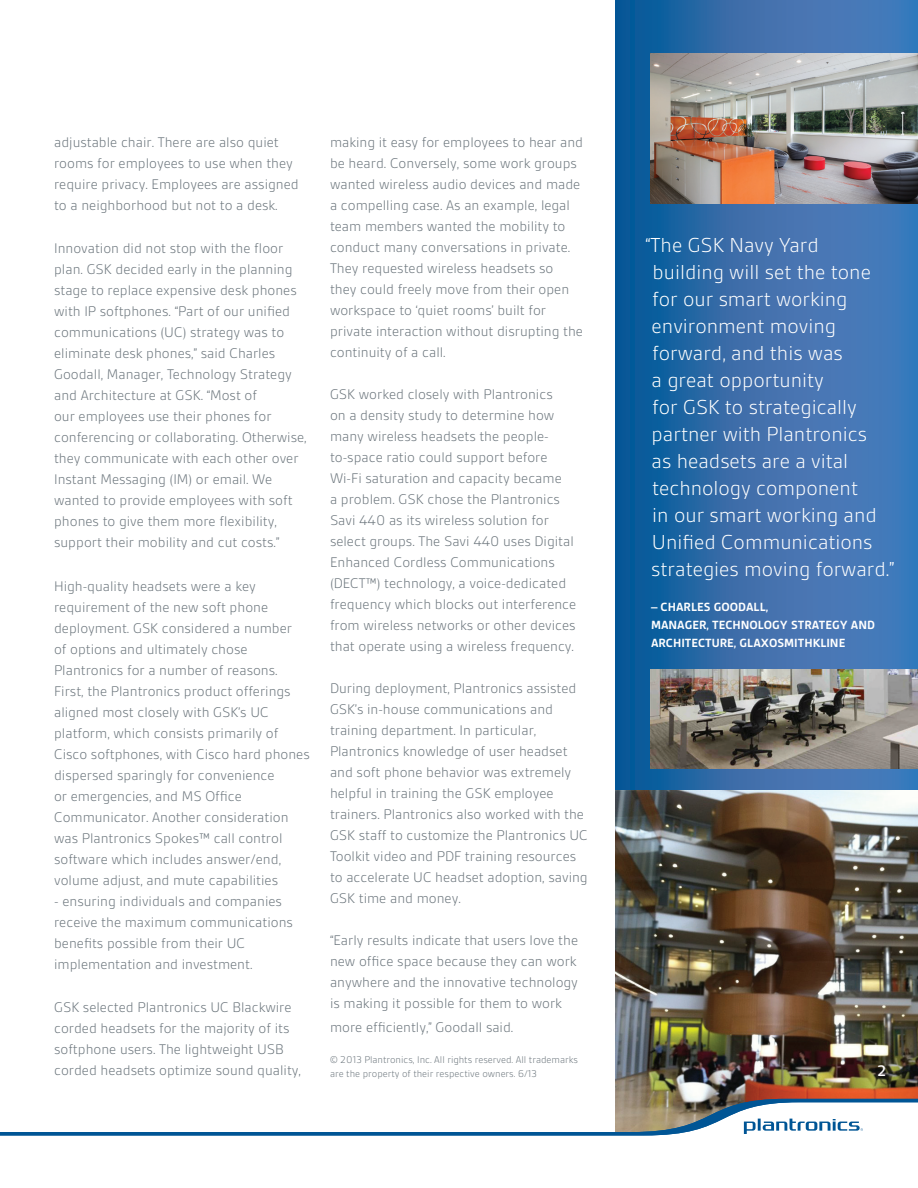
<style>
.page{position:relative;width:918px;height:1188px;background:#fff}
.page>*{position:absolute;margin:0;border:0;box-sizing:border-box;transform-origin:0 0}
.t1{font:300 21.75px/27px "Gesta";color:#fff}
.t2{font:500 16.5px "Gesta";color:#fff}
.t3{font:300 15px/21px "Gesta";color:#6a747b}
.t4{font:700 12.75px/18px "Gesta";color:#fff}
.t5{font:300 10.5px/13.5px "Gesta";color:#6a747b}
</style>
<div class="page">
<svg style="left:615px;top:0;width:303px;height:790px;background:#316dab"></svg>
<img style="left:615px;top:790px;width:303px;height:309px">
<svg style="left:0;top:1099px;width:918px;height:37px"></svg>
<img style="left:651px;top:54px;width:267px;height:150px">
<img style="left:651px;top:670px;width:267px;height:99px">
<p class="t3" style="left:54px;top:132px;width:246px">adjustable chair. There are also quiet rooms for employees to use when they require privacy. Employees are assigned to a neighborhood but not to a desk.</p>
<p class="t3" style="left:54px;top:238px;width:254px">Innovation did not stop with the floor plan. GSK decided early in the planning stage to replace expensive desk phones with IP softphones. “Part of our unified communications (UC) strategy was to eliminate desk phones,” said Charles Goodall, Manager, Technology Strategy and Architecture at GSK. “Most of<br>our employees use their phones for conferencing or collaborating. Otherwise, they communicate with each other over Instant Messaging (IM) or email. We wanted to provide employees with soft phones to give them more flexibility, support their mobility and cut costs.”</p>
<p class="t3" style="left:54px;top:576px;width:257px">High-quality headsets were a key requirement of the new soft phone deployment. GSK considered a number<br>of options and ultimately chose Plantronics for a number of reasons.<br>First, the Plantronics product offerings aligned most closely with GSK’s UC platform, which consists primarily of Cisco softphones, with Cisco hard phones dispersed sparingly for convenience<br>or emergencies, and MS Office Communicator. Another consideration was Plantronics Spokes™ call control software which includes answer/end, volume adjust, and mute capabilities</p>
<p class="t3" style="left:54px;top:891px;width:240px">- ensuring individuals and companies receive the maximum communications benefits possible from their UC implementation and investment.</p>
<p class="t3" style="left:54px;top:997px;width:248px">GSK selected Plantronics UC Blackwire corded headsets for the majority of its softphone users. The lightweight USB corded headsets optimize sound quality,</p>
<p class="t3" style="left:330px;top:132px;width:255px">making it easy for employees to hear and be heard. Conversely, some work groups wanted wireless audio devices and made a compelling case. As an example, legal team members wanted the mobility to conduct many conversations in private.<br>They requested wireless headsets so they could freely move from their open workspace to ‘quiet rooms’ built for private interaction without disrupting the continuity of a call.</p>
<p class="t3" style="left:330px;top:384px;width:248px">GSK worked closely with Plantronics<br>on a density study to determine how many wireless headsets the people&shy;to-space ratio could support before Wi-Fi saturation and capacity became<br>a problem. GSK chose the Plantronics Savi 440 as its wireless solution for select groups. The Savi 440 uses Digital Enhanced Cordless Communications (DECT™) technology, a voice-dedicated frequency which blocks out interference from wireless networks or other devices that operate using a wireless frequency.</p>
<p class="t3" style="left:330px;top:678px;width:259px">During deployment, Plantronics assisted GSK’s in-house communications and training department. In particular, Plantronics knowledge of user headset and soft phone behavior was extremely helpful in training the GSK employee trainers. Plantronics also worked with the GSK staff to customize the Plantronics UC Toolkit video and PDF training resources to accelerate UC headset adoption, saving GSK time and money.</p>
<p class="t3" style="left:330px;top:930px;width:250px;text-align:justify">“Early results indicate that users love the new office space because they can work anywhere and the innovative technology is making it possible for them to work</p>
<p class="t3" style="left:330px;top:1017px;width:185px">more efficiently,” Goodall said.</p>
<p class="t5" style="left:330px;top:1053px;width:249px">© 2013 Plantronics, Inc. All rights reserved. All trademarks are the property of their respective owners. 6/13</p>
<p class="t1" style="left:646px;top:232px;width:250px">“The GSK Navy Yard building will set the tone for our smart working environment moving forward, and this was<br>a great opportunity<br>for GSK to strategically partner with Plantronics<br>as headsets are a vital technology component<br>in our smart working and<br>Unified Communications strategies moving forward.”</p>
<p class="t4" style="left:651px;top:598px;width:119px">– CHARLES GOODALL,<br>MANAGER, TECHN</p>
<p class="t4" style="left:750px;top:616px;width:127px">OLOGY STRATEGY AN D</p>
<p class="t4" style="left:651px;top:634px;width:23px">ARCHIT</p>
<p class="t4" style="left:692px;top:634px;width:101px">ECTU RE, GLAXOSMITH</p>
<p class="t4" style="left:813px;top:634px;width:34px">KLIN E</p>
<p class="t2" style="left:877px;top:1062px;width:11px">2</p>
</div>
